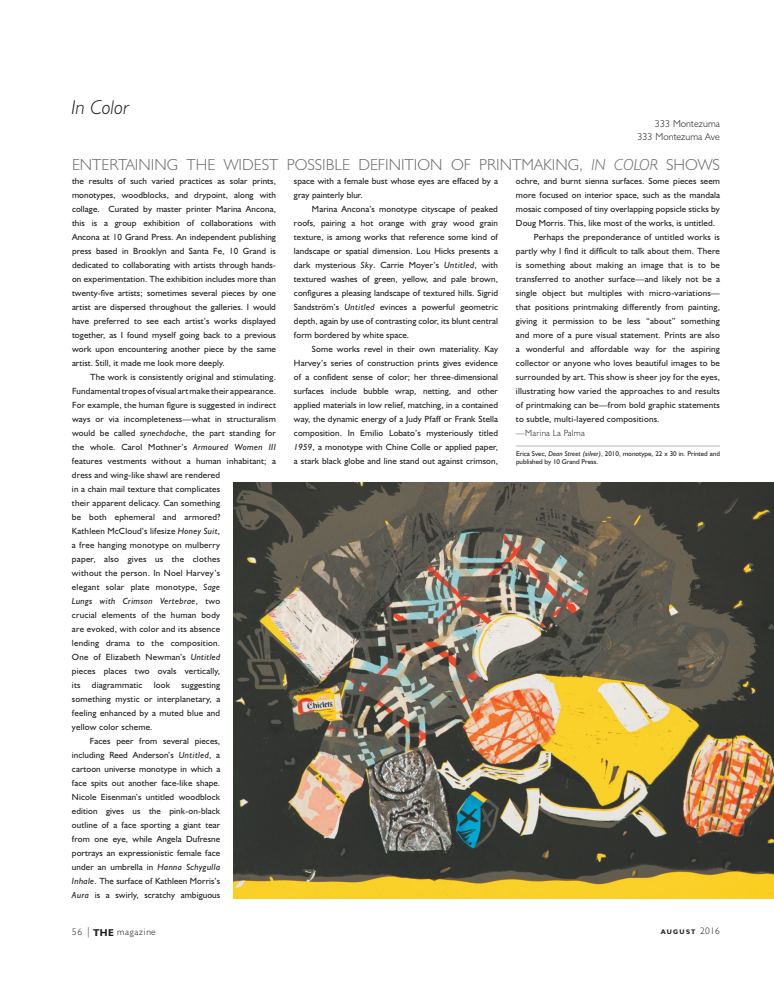
<style>
.page{position:relative;width:774px;height:1008px;background:#fff}
.page>*{position:absolute;margin:0;border:0;box-sizing:border-box;transform-origin:0 0}
.t1{font:italic 300 20px "Humanist 521 BT";letter-spacing:.01em;color:#231f20}
.t2{font:300 16px "Humanist 521 BT";color:#6c6d70}
.t3{font:300 10px/13px "Humanist 521 BT";letter-spacing:.01em;color:#231f20;text-align:right}
.t4{font:300 9.4px "Humanist 521 BT";letter-spacing:.08em;color:#231f20}
.t5{font:9px/14px "Humanist 521 BT";letter-spacing:.02em;color:#231f20;text-align:justify}
.t6{font:300 9px "Humanist 521 BT";letter-spacing:.03em;color:#231f20}
.t7{font:7px/8px "Humanist 521 BT";color:#231f20}
.t8{font:700 6.7px "Humanist 521 BT";letter-spacing:.2em;color:#231f20}
.s1{font-style:italic}
.s2{font-size:10.4px}
.s3{font-weight:700;font-size:10px}
.s4{font-weight:300;font-size:9.4px}
</style>
<div class="page">
<hr style="left:516px;top:446px;width:204px;height:1px;background:#b6b7bb">
<img style="left:234px;top:482px;width:540px;height:416px">
<h1 class="t1" style="left:71px;top:95px;width:59px">In Color</h1>
<p class="t3" style="left:637px;top:117px;width:84px">333 Montezuma<br>333 Montezuma Ave</p>
<h2 class="t2" style="left:72px;top:155px;width:649px">ENTERTAINING THE WIDEST POSSIBLE DEFINITION OF PRINTMAKING, <span class="s1">IN COLOR</span> SHOWS</h2>
<p class="t5" style="left:72px;top:174px;width:206px">the results of such varied practices as solar prints, monotypes, woodblocks, and drypoint, along with collage. Curated by master printer Marina Ancona, this is a group exhibition of collaborations with Ancona at 10 Grand Press. An independent publishing press based in Brooklyn and Santa Fe, 10 Grand is dedicated to collaborating with artists through hands&shy;on experimentation. The exhibition includes more than twenty-five artists; sometimes several pieces by one artist are dispersed throughout the galleries. I would have preferred to see each artist’s works displayed together, as I found myself going back to a previous work upon encountering another piece by the same artist. Still, it made me look more deeply.</p>
<p class="t5" style="left:72px;top:370px;width:206px;text-align:left;text-indent:18px">The work is consistently original and stimulating.<br>Fundamental tropes of visual art make their appearance.<br>For example, the human figure is suggested in indirect ways or via incompleteness—what in structuralism would be called <span class="s1">synechdoche</span>, the part standing for the whole. Carol Mothner’s <span class="s1">Armoured Women III </span>features vestments without a human inhabitant; a dress and wing-like shawl are rendered<br>in a chain mail texture that complicates<br>their apparent delicacy. Can something<br>be both ephemeral and armored?<br>Kathleen McCloud’s lifesize <span class="s1">Honey Suit</span>,<br>a free hanging monotype on mulberry<br>paper, also gives us the clothes<br>without the person. In Noel Harvey’s<br>elegant solar plate monotype, <span class="s1">Sage<br>Lungs with Crimson Vertebrae</span>, two<br>crucial elements of the human body<br>are evoked, with color and its absence<br>lending drama to the composition.<br>One of Elizabeth Newman’s <span class="s1">Untitled<br></span>pieces places two ovals vertically,<br>its</p>
<p class="t5" style="left:294px;top:174px;width:206px">space with a female bust whose eyes are effaced by a gray painterly blur.</p>
<p class="t5" style="left:294px;top:202px;width:206px;text-indent:18px">Marina Ancona’s monotype cityscape of peaked roofs, pairing a hot orange with gray wood grain texture, is among works that reference some kind of landscape or spatial dimension. Lou Hicks presents a dark mysterious <span class="s1">Sky</span>. Carrie Moyer’s <span class="s1">Untitled</span>, with textured washes of green, yellow, and pale brown, configures a pleasing landscape of textured hills. Sigrid Sandström’s <span class="s1">Untitled</span> evinces a powerful geometric depth, again by use of contrasting color, its blunt central form bordered by white space.</p>
<p class="t5" style="left:294px;top:342px;width:206px;text-indent:18px">Some works revel in their own materiality. Kay Harvey’s series of construction prints gives evidence of a confident sense of color; her three-dimensional surfaces include bubble wrap, netting, and other applied materials in low relief, matching, in a contained way, the dynamic energy of a Judy Pfaff or Frank Stella composition. In Emilio Lobato’s mysteriously titled <span class="s1">1959</span>, a monotype with Chine Colle or applied paper, a stark black globe and line stand out against crimson,</p>
<p class="t5" style="left:516px;top:174px;width:206px">ochre, and burnt sienna surfaces. Some pieces seem</p>
<p class="t5" style="left:516px;top:188px;width:206px">more focused on interior space, such as the mandala</p>
<p class="t5" style="left:516px;top:202px;width:205px">mosaic composed of tiny overlapping popsicle sticks by</p>
<p class="t5" style="left:516px;top:216px;width:201px">Doug Morris. This, like most of the works, is untitled.</p>
<p class="t5" style="left:534px;top:230px;width:188px">Perhaps the preponderance of untitled works is</p>
<p class="t5" style="left:516px;top:244px;width:205px">partly why I find it difficult to talk about them. There</p>
<p class="t5" style="left:516px;top:258px;width:206px">is something about making an image that is to be</p>
<p class="t5" style="left:516px;top:272px;width:205px">transferred to another surface—and likely not be a</p>
<p class="t5" style="left:516px;top:286px;width:205px">single object but multiples with micro-variations—</p>
<p class="t5" style="left:516px;top:300px;width:206px">that positions printmaking differently from painting,</p>
<p class="t5" style="left:516px;top:314px;width:205px">giving it permission to be less “about” something</p>
<p class="t5" style="left:516px;top:328px;width:205px">and more of a pure visual statement. Prints are also</p>
<p class="t5" style="left:516px;top:342px;width:206px">a wonderful and affordable way for the aspiring</p>
<p class="t5" style="left:516px;top:356px;width:206px">collector or anyone who loves beautiful images to be</p>
<p class="t5" style="left:516px;top:370px;width:205px">surrounded by art. This show is sheer joy for the eyes,</p>
<p class="t5" style="left:516px;top:384px;width:206px">illustrating how varied the approaches to and results</p>
<p class="t5" style="left:516px;top:398px;width:205px">of printmaking can be—from bold graphic statements</p>
<p class="t5" style="left:516px;top:412px;width:145px">to subtle, multi-layered compositions.</p>
<p class="t6" style="left:516px;top:428px;width:70px">—Marina La Palma</p>
<p class="t7" style="left:516px;top:450px;width:206px">Erica Svec, <span class="s1">Dean Street (silver)</span>, 2010, monotype, 22 x 30 in. Printed and published by 10 Grand Press.</p>
<p class="t5" style="left:92px;top:678px;width:52px">diagrammatic</p>
<p class="t5" style="left:154px;top:678px;width:18px">look</p>
<p class="t5" style="left:72px;top:678px;width:150px;text-indent:110px">suggesting something mystic or interplanetary, a feeling enhanced by a muted blue and yellow color scheme.</p>
<p class="t5" style="left:72px;top:734px;width:150px;text-indent:18px">Faces peer from several pieces, including Reed Anderson’s <span class="s1">Untitled</span>, a cartoon universe monotype in which a face spits out another face-like shape.<br>Nicole Eisenman’s untitled woodblock edition gives us the pink-on-black outline of a face sporting a giant tear from one eye, while Angela Dufresne portrays an expressionistic female face under an umbrella in <span class="s1">Hanna Schygulla Inhale</span>. The surface of Kathleen Morris’s <span class="s1">Aura</span> is a swirly, scratchy ambiguous</p>
<p class="t4" style="left:72px;top:926px;width:85px">56 <span class="s2">|</span> <span class="s3">THE</span> magazine</p>
<p class="t8" style="left:661px;top:928px;width:61px">AUGUST <span class="s4">2016</span></p>
</div>
